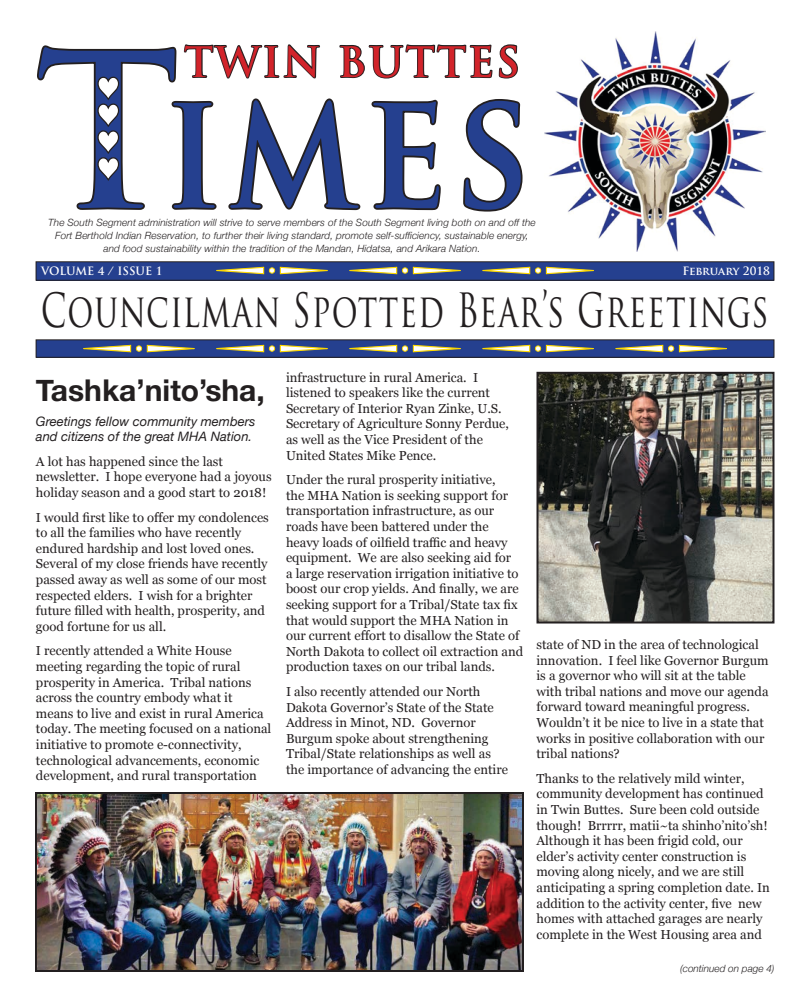
<style>
.page{position:relative;width:810px;height:1008px;background:#fff}
.page>*{position:absolute;margin:0;border:0;box-sizing:border-box;transform-origin:0 0}
.t1{font:700 208.9px "Trajan Pro";color:#25408f;scale:.96 1}
.t2{font:700 163.6px "Trajan Pro";color:#25408f;scale:.86 1}
.t3{font:46px "Trajan Pro";letter-spacing:.03em;color:#231f20;scale:.7 1}
.t4{font:700 41px "Trajan Pro";letter-spacing:.05em;color:#d2232a}
.t5{font:700 30px "Helvetica Neue";color:#231f20}
.t6{font:13px/15.6px "Georgia";color:#231f20}
.t7{font:italic 13px/15.6px "Helvetica Neue";color:#231f20}
.t8{font:700 11.3px "Trajan Pro";letter-spacing:-.01em;color:#fff}
.t9{font:italic 300 10px/13px "Helvetica Neue";letter-spacing:.01em;color:#231f20;text-align:center}
</style>
<div class="page">
<img style="left:545px;top:32px;width:220px;height:220px">
<div style="left:36px;top:262px;width:738px;height:18px;background:#25408f"></div>
<div style="left:36px;top:261px;width:738px;height:20px;border:1px solid #231f20"></div>
<div style="left:36px;top:340px;width:738px;height:17px;background:#25408f"></div>
<div style="left:36px;top:339px;width:738px;height:19px;border:1px solid #231f20"></div>
<svg style="left:83px;top:344px;width:644px;height:9px"></svg>
<div style="left:668px;top:345px;width:6px;height:7px;border:1px solid #fdd800;border-radius:50%"></div>
<svg style="left:216px;top:266px;width:378px;height:9px"></svg>
<div style="left:535px;top:267px;width:6px;height:7px;border:1px solid #fdd800;border-radius:50%"></div>
<img style="left:38px;top:795px;width:483px;height:174px">
<div style="left:35px;top:792px;width:489px;height:180px;border:2px solid #231f20"></div>
<img style="left:539px;top:375px;width:232px;height:246px">
<div style="left:536px;top:372px;width:238px;height:252px;border:2px solid #231f20"></div>
<svg style="left:37px;top:44px;width:486px;height:168px"></svg>
<h3 class="t4" style="left:184px;top:36px;width:337px">Twin Buttes</h3>
<h1 class="t1" style="left:36px;top:2px;width:150px">T</h1>
<p class="t9" style="left:48px;top:215px;width:489px">The South Segment administration will strive to serve members of the South Segment living both on and off the</p>
<h2 class="t2" style="left:164px;top:46px;width:427px">imes</h2>
<p class="t9" style="left:55px;top:228px;width:475px">Fort Berthold Indian Reservation, to further their living standard, promote self-sufficiency, sustainable energy, and food sustainability within the tradition of the Mandan, Hidatsa, and Arikara Nation.</p>
<h3 class="t3" style="left:41px;top:281px;width:1042px">Councilman Spotted Bear’s Greetings</h3>
<p class="t8" style="left:41px;top:264px;width:85px">VOLUME 4 / ISSUE</p>
<p class="t8" style="left:156px;top:264px;width:8px">1</p>
<p class="t8" style="left:682px;top:264px;width:89px">February 2018</p>
<h3 class="t5" style="left:36px;top:367px;width:230px">Tashka’nito’sha,</h3>
<p class="t7" style="left:36px;top:414px;width:221px">Greetings fellow community members and citizens of the great MHA Nation.</p>
<p class="t6" style="left:36px;top:453px;width:237px">A lot has happened since the last newsletter. I hope everyone had a joyous holiday season and a good start to 2018!</p>
<p class="t6" style="left:36px;top:509px;width:234px">I would first like to offer my condolences to all the families who have recently endured hardship and lost loved ones.<br>Several of my close friends have recently passed away as well as some of our most respected elders. I wish for a brighter future filled with health, prosperity, and good fortune for us all.</p>
<p class="t6" style="left:36px;top:643px;width:237px">I recently attended a White House meeting regarding the topic of rural prosperity in America. Tribal nations across the country embody what it means to live and exist in rural America today. The meeting focused on a national initiative to promote e-connectivity, technological advancements, economic development, and rural transportation</p>
<p class="t6" style="left:286px;top:369px;width:225px">infrastructure in rural America. I listened to speakers like the current Secretary of Interior Ryan Zinke, U.S.<br>Secretary of Agriculture Sonny Perdue, as well as the Vice President of the United States Mike Pence.</p>
<p class="t6" style="left:286px;top:471px;width:239px">Under the rural prosperity initiative,<br>the MHA Nation is seeking support for transportation infrastructure, as our roads have been battered under the heavy loads of oilfield traffic and heavy equipment. We are also seeking aid for<br>a large reservation irrigation initiative to boost our crop yields. And finally, we are seeking support for a Tribal/State tax fix that would support the MHA Nation in our current effort to disallow the State of North Dakota to collect oil extraction and production taxes on our tribal lands.</p>
<p class="t6" style="left:286px;top:683px;width:224px">I also recently attended our North Dakota Governor’s State of the State Address in Minot, ND. Governor Burgum spoke about strengthening Tribal/State relationships as well as the importance of advancing the entire</p>
<p class="t6" style="left:536px;top:636px;width:234px">state of ND in the area of technological innovation. I feel like Governor Burgum is a governor who will sit at the table with tribal nations and move our agenda forward toward meaningful progress.<br>Wouldn’t it be nice to live in a state that works in positive collaboration with our tribal nations?</p>
<p class="t6" style="left:536px;top:770px;width:235px">Thanks to the relatively mild winter, community development has continued in Twin Buttes. Sure been cold outside though! Brrrrr, matii~ta shinho’nito’sh!<br>Although it has been frigid cold, our elder’s activity center construction is moving along nicely, and we are still anticipating a spring completion date. In addition to the activity center, five new homes with attached garages are nearly complete in the West Housing area and</p>
<p class="t9" style="left:680px;top:961px;width:96px">(continued on page 4)</p>
</div>
